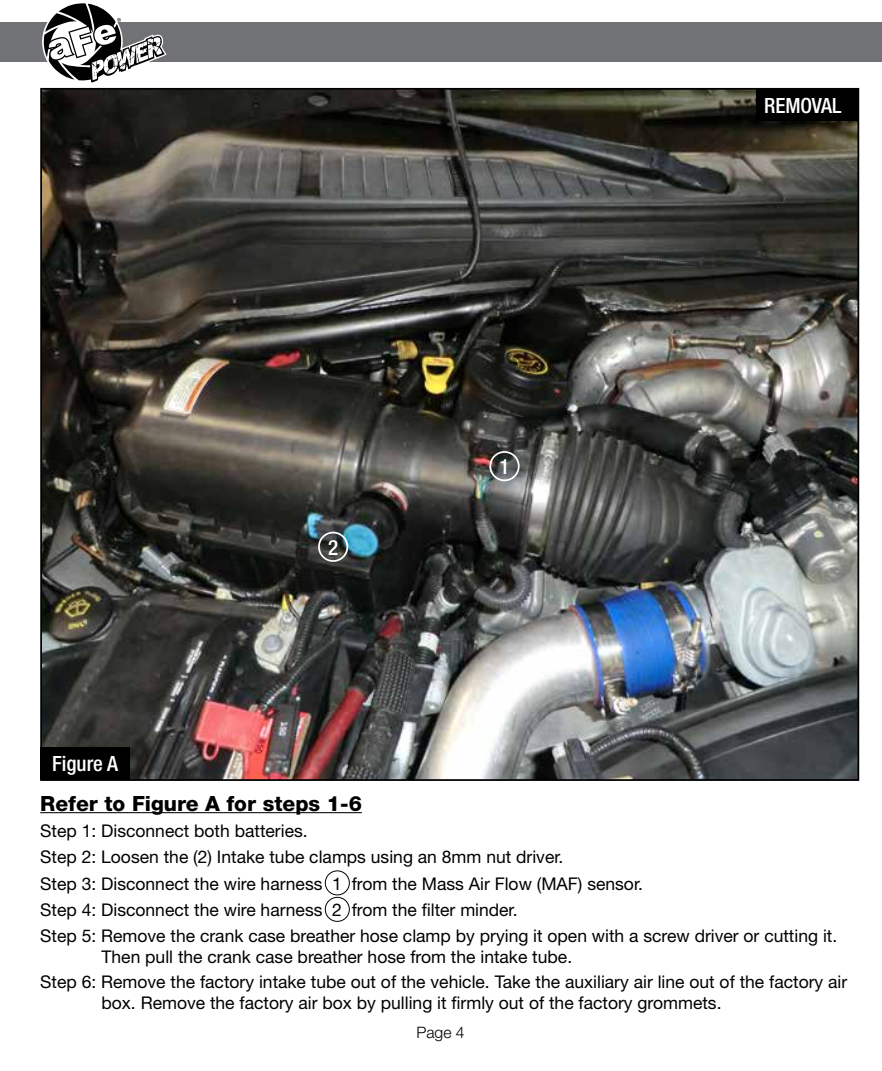
<style>
.page{position:relative;width:882px;height:1071px;background:#fff}
.page>*{position:absolute;margin:0;border:0;box-sizing:border-box;transform-origin:0 0}
.t1{font:800 21px "Helvetica Neue";color:#000}
.t2{font:500 condensed 21px "Helvetica Neue";color:#fff}
.t3{font:17.5px/26.2px "Helvetica Neue";color:#000}
.t4{font:300 15.75px "Helvetica Neue";color:#000}
</style>
<div class="page">
<div style="left:0;top:23px;width:882px;height:39px;background:#717275"></div>
<svg style="left:43px;top:3px;width:124px;height:80px"></svg>
<img style="left:43px;top:91px;width:813px;height:687px">
<hr style="left:40px;top:812px;width:322px;height:1px;background:#000">
<div style="left:325px;top:871px;width:25px;height:24px;border:1px solid #000;border-radius:50%"></div>
<div style="left:325px;top:897px;width:25px;height:25px;border:1px solid #000;border-radius:50%"></div>
<div style="left:756px;top:88px;width:103px;height:33px;background:#000"></div>
<div style="left:40px;top:747px;width:90px;height:33px;background:#000"></div>
<div style="left:489px;top:451px;width:31px;height:30px;border:2px solid #fff;border-radius:50%"></div>
<div style="left:318px;top:532px;width:30px;height:30px;border:2px solid #fff;border-radius:50%"></div>
<p class="t2" style="left:52px;top:751px;width:67px">Figure A</p>
<p class="t2" style="left:328px;top:535px;width:12px">2</p>
<p class="t2" style="left:499px;top:454px;width:12px">1</p>
<p class="t2" style="left:764px;top:93px;width:79px">REMOVAL</p>
<p class="t1" style="left:40px;top:791px;width:323px">Refer to Figure A for steps 1-6</p>
<p class="t3" style="left:40px;top:818px;width:799px">Step 1: Disconnect both batteries.<br>Step 2: Loosen the (2) Intake tube clamps using an 8mm nut driver.<br>Step 3: Disconnect the wire harness 1 from the Mass Air Flow (MAF) sensor.<br>Step 4: Disconnect the wire harness 2 from the filter minder.<br>Step 5: Remove the crank case breather hose clamp by prying it open with a screw driver or cutting it.</p>
<p class="t3" style="left:40px;top:944px;width:809px;line-height:24.5px;text-indent:61px">Then pull the crank case breather hose from the intake tube.<br>Step 6: Remove the factory intake tube out of the vehicle. Take the auxiliary air line out of the factory air</p>
<p class="t3" style="left:102px;top:989px;width:622px">box. Remove the factory air box by pulling it firmly out of the factory grommets.</p>
<p class="t4" style="left:416px;top:1023px;width:50px">Page 4</p>
</div>
